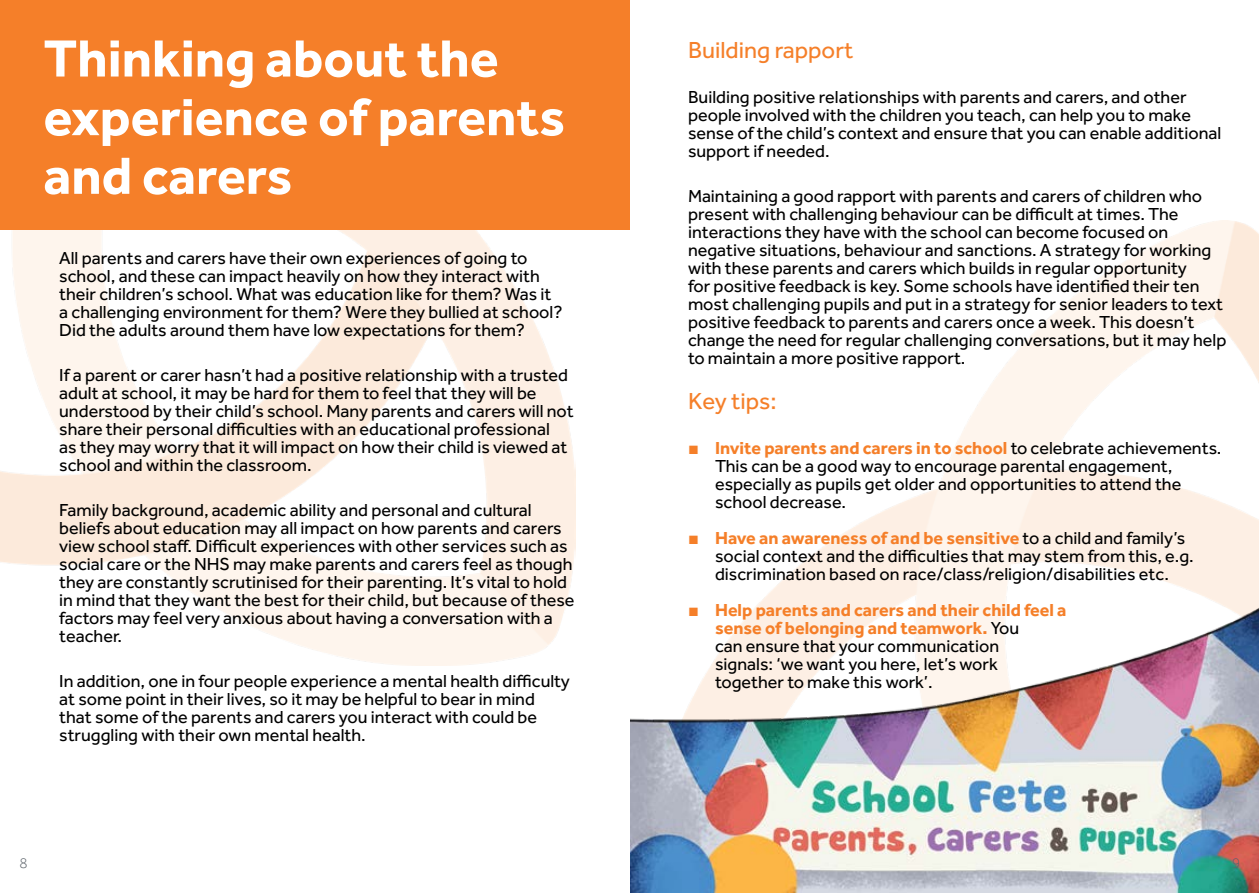
<style>
.page{position:relative;width:1259px;height:893px;background:#fff}
.page>*{position:absolute;margin:0;border:0;box-sizing:border-box;transform-origin:0 0}
.t1{font:700 54px/58.7px "Effra";color:#fff}
.t2{font:24px "Effra";color:#f57f29}
.t3{font:18px/18px "Effra";color:#000}
.t4{font:300 15px "Effra";color:#5d646b}
.s1{font-family:"Arial";color:#f57f29}
.s2{font-weight:700;color:#f57f29}
</style>
<div class="page">
<img style="left:959px;top:220px;width:300px;height:219px">
<img style="left:630px;top:439px;width:629px;height:454px">
<div style="left:0;top:0;width:629px;height:230px;background:#f57f29"></div>
<h1 class="t1" style="left:44px;top:28px;width:523px">Thinking about the experience of parents and carers</h1>
<p class="t3" style="left:59px;top:249px;width:505px">All parents and carers have their own experiences of going to school, and these can impact heavily on how they interact with their children’s school. What was education like for them? Was it a challenging environment for them? Were they bullied at school?<br>Did the adults around them have low expectations for them?</p>
<p class="t3" style="left:59px;top:366px;width:516px">If a parent or carer hasn’t had a positive relationship with a trusted adult at school, it may be hard for them to feel that they will be understood by their child’s school. Many parents and carers will not share their personal difficulties with an educational professional<br>as they may worry that it will impact on how their child is viewed at school and within the classroom.</p>
<p class="t3" style="left:59px;top:501px;width:517px">Family background, academic ability and personal and cultural beliefs about education may all impact on how parents and carers view school staff. Difficult experiences with other services such as social care or the NHS may make parents and carers feel as though they are constantly scrutinised for their parenting. It’s vital to hold in mind that they want the best for their child, but because of these factors may feel very anxious about having a conversation with a teacher.</p>
<p class="t3" style="left:59px;top:672px;width:512px">In addition, one in four people experience a mental health difficulty at some point in their lives, so it may be helpful to bear in mind that some of the parents and carers you interact with could be struggling with their own mental health.</p>
<h2 class="t2" style="left:688px;top:36px;width:167px">Building rapport</h2>
<p class="t3" style="left:688px;top:88px;width:535px">Building positive relationships with parents and carers, and other people involved with the children you teach, can help you to make sense of the child’s context and ensure that you can enable additional support if needed.</p>
<p class="t3" style="left:688px;top:187px;width:540px">Maintaining a good rapport with parents and carers of children who present with challenging behaviour can be difficult at times. The interactions they have with the school can become focused on negative situations, behaviour and sanctions. A strategy for working with these parents and carers which builds in regular opportunity<br>for positive feedback is key. Some schools have identified their ten most challenging pupils and put in a strategy for senior leaders to text positive feedback to parents and carers once a week. This doesn’t change the need for regular challenging conversations, but it may help to maintain a more positive rapport.</p>
<h2 class="t2" style="left:688px;top:387px;width:90px">Key tips:</h2>
<p class="t3" style="left:715px;top:439px;width:508px;text-indent:-27px"><span class="s1">■</span> <span class="s2">Invite parents and carers in to school</span> to celebrate achievements.<br>This can be a good way to encourage parental engagement, especially as pupils get older and opportunities to attend the school decrease.</p>
<p class="t3" style="left:715px;top:529px;width:480px;text-indent:-27px"><span class="s1">■</span> <span class="s2">Have an awareness of and be sensitive</span> to a child and family’s social context and the difficulties that may stem from this, e.g. discrimination based on race/class/religion/disabilities etc.</p>
<p class="t3" style="left:715px;top:601px;width:353px;text-indent:-27px"><span class="s1">■</span> <span class="s2">Help parents and carers and their child feel a sense of belonging and teamwork.</span> You<br>can ensure that your communication<br>signals: ‘we want you here, let’s work together to make this work’.</p>
<p class="t4" style="left:20px;top:854px;width:10px">8</p>
<p class="t4" style="left:1232px;top:854px;width:10px">9</p>
</div>
